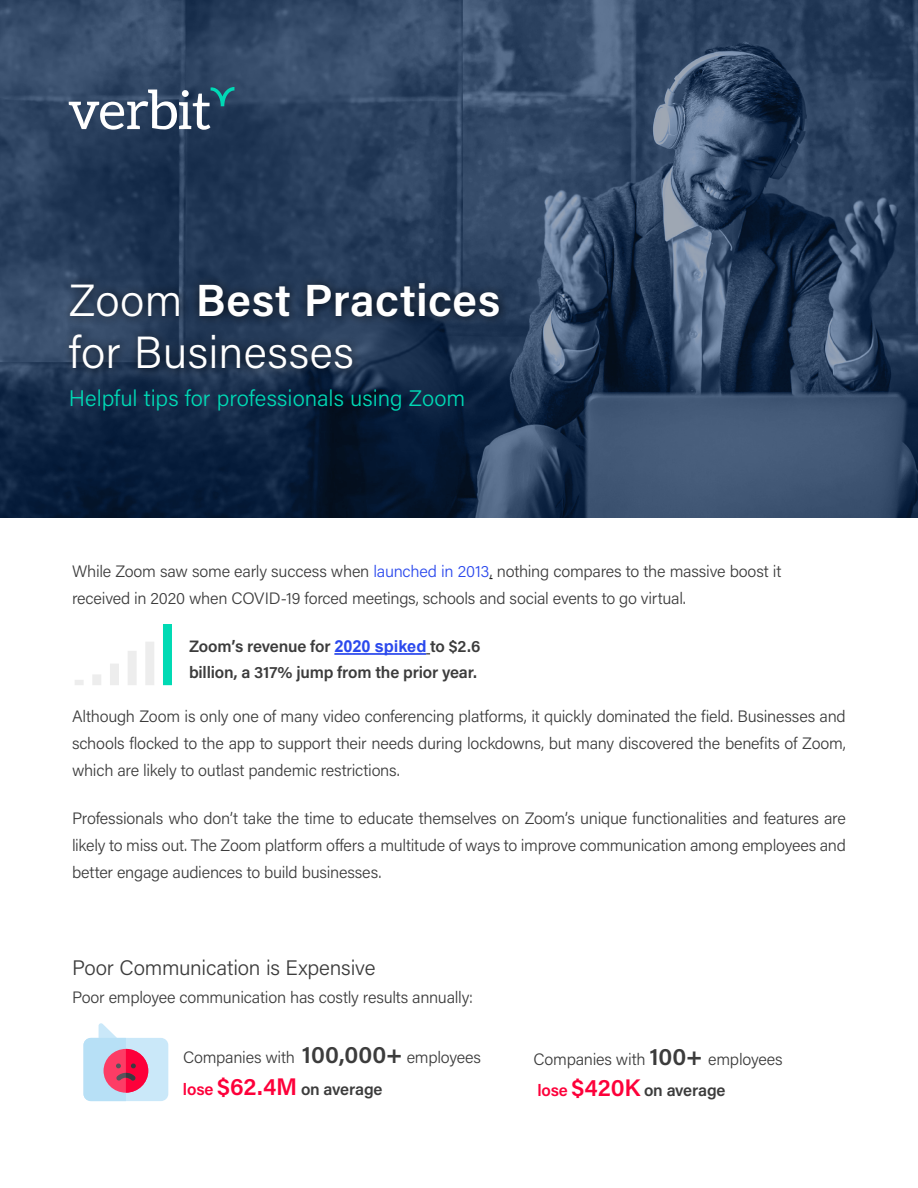
<style>
.page{position:relative;width:918px;height:1188px;background:#fff}
.page>*{position:absolute;margin:0;border:0;box-sizing:border-box;transform-origin:0 0}
.t1{font:300 45px/52.5px "Acumin Pro";letter-spacing:.01em;color:#fff}
.t2{font:300 22.5px "Acumin Pro";color:#00d9b5}
.t3{font:300 21px "Acumin Pro";letter-spacing:-.01em;color:#3c3c3c}
.t4{font:300 16.5px/27px "Acumin Pro";letter-spacing:-.015em;color:#3c3c3c;text-align:justify}
.t5{font:600 16.5px/25.5px "Acumin Pro";letter-spacing:-.01em;color:#3c3c3c}
.s1{font-weight:600}
.s2{color:#2b49ed}
.s3{font-family:"Arial";font-weight:700;color:#2b49ed}
.s4{font-weight:600;font-size:24px}
.s5{color:#fd003a}
.s6{font-size:24px;color:#fd003a}
</style>
<div class="page">
<svg style="left:0;top:0;width:918px;height:518px"></svg>
<svg style="left:69px;top:87px;width:165px;height:43px"></svg>
<div style="left:61px;top:274px;width:449px;height:105px;background:#000;opacity:.75"></div>
<div style="left:128px;top:651px;width:9px;height:34px;background:#ededed"></div>
<div style="left:145px;top:642px;width:9px;height:43px;background:#ededed"></div>
<div style="left:163px;top:624px;width:9px;height:61px;background:#00dab4"></div>
<div style="left:110px;top:664px;width:9px;height:21px;background:#ededed"></div>
<div style="left:92px;top:674px;width:9px;height:11px;background:#ededed"></div>
<div style="left:75px;top:680px;width:9px;height:5px;background:#ededed"></div>
<svg style="left:83px;top:1023px;width:85px;height:78px"></svg>
<hr style="left:334px;top:653px;width:92px;height:2px;background:#2b49ed">
<h1 class="t1" style="left:69px;top:272px;width:433px">Zoom <span class="s1">Best Practices </span>for Businesses</h1>
<h2 class="t2" style="left:69px;top:382px;width:398px">Helpful tips for professionals using Zoom</h2>
<p class="t4" style="left:72px;top:557px;width:711px">While Zoom saw some early success when <span class="s2">launched in 2013</span>, nothing compares to the massive boost it received in 2020 when COVID-19 forced meetings, schools and social events to go virtual.</p>
<p class="t5" style="left:189px;top:633px;width:293px">Zoom’s revenue for <span class="s3">2020 spiked</span> to $2.6 billion, a 317% jump from the prior year.</p>
<p class="t4" style="left:72px;top:703px;width:776px">Although Zoom is only one of many video conferencing platforms, it quickly dominated the field. Businesses and schools flocked to the app to support their needs during lockdowns, but many discovered the benefits of Zoom, which are likely to outlast pandemic restrictions.</p>
<p class="t4" style="left:72px;top:805px;width:776px">Professionals who don’t take the time to educate themselves on Zoom’s unique functionalities and features are likely to miss out. The Zoom platform offers a multitude of ways to improve communication among employees and better engage audiences to build businesses.</p>
<p class="t3" style="left:72px;top:953px;width:305px">Poor Communication is Expensive</p>
<p class="t4" style="left:72px;top:983px;width:403px">Poor employee communication has costly results annually:</p>
<p class="t4" style="left:183px;top:1043px;width:300px">Companies with <span class="s4">100,000+</span> employees</p>
<p class="t4" style="left:534px;top:1045px;width:251px">Companies with <span class="s4">100+</span> employees</p>
<p class="t5" style="left:183px;top:1076px;width:201px"><span class="s5">lose</span> <span class="s6">$62.4M</span> on average</p>
<p class="t5" style="left:537px;top:1077px;width:190px"><span class="s5">lose</span> <span class="s6">$420K</span> on average</p>
</div>
